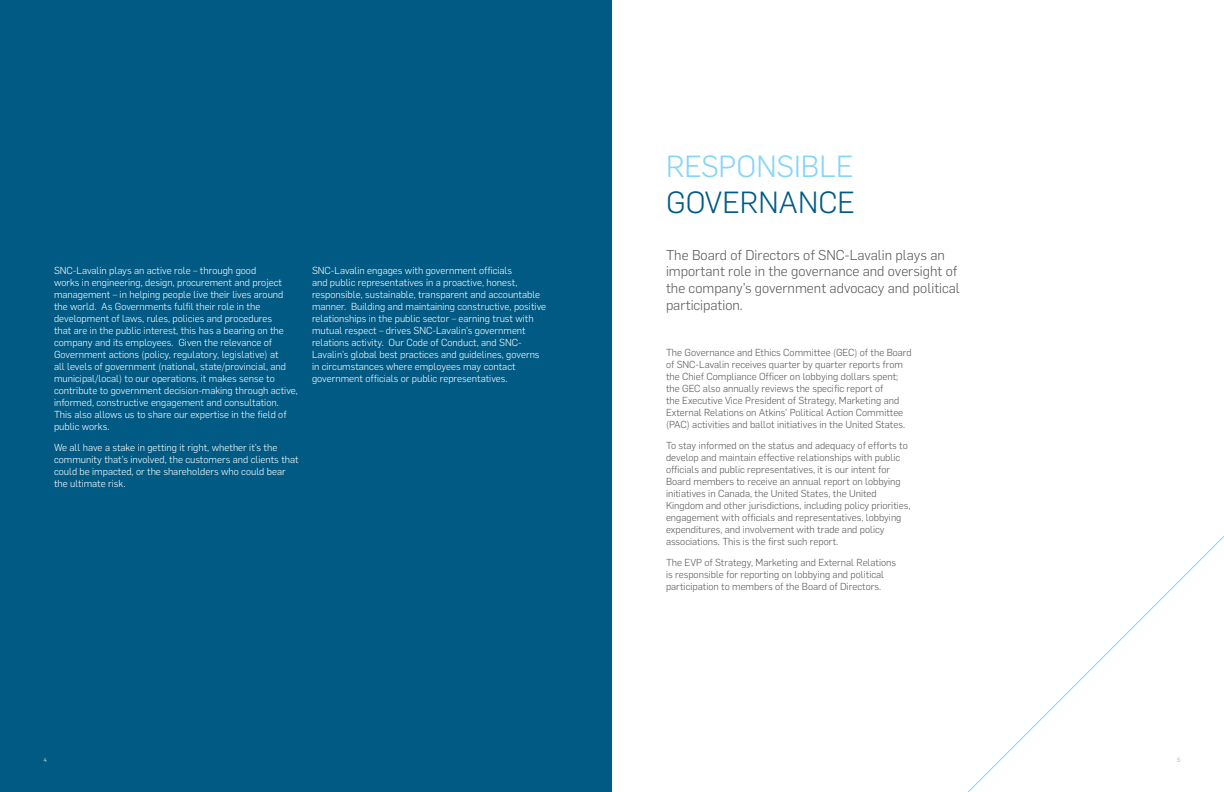
<style>
.page{position:relative;width:1224px;height:792px;background:#fff}
.page>*{position:absolute;margin:0;border:0;box-sizing:border-box;transform-origin:0 0}
.t1{font:300 30px "Flama";color:#84d5f7}
.t2{font:300 30px "Flama";color:#005a84}
.t3{font:300 14px/16.8px "Flama";color:#58595b}
.t4{font:300 10px/12px "Flama";color:#fff}
.t5{font:300 10px/12px "Flama";color:#58595b}
.t6{font:6px "Flama";color:#d5e2ed}
.t7{font:6px "Flama";color:#a7a9ac}
</style>
<div class="page">
<div style="left:0;top:0;width:612px;height:792px;background:#005a84"></div>
<svg style="left:967px;top:535px;width:257px;height:257px"></svg>
<p class="t4" style="left:54px;top:264px;width:245px">SNC-Lavalin plays an active role – through good<br>works in engineering, design, procurement and project management – in helping people live their lives around the world. As Governments fulfil their role in the development of laws, rules, policies and procedures<br>that are in the public interest, this has a bearing on the company and its employees. Given the relevance of Government actions (policy, regulatory, legislative) at<br>all levels of government (national, state/provincial, and municipal/local) to our operations, it makes sense to contribute to government decision-making through active, informed, constructive engagement and consultation.<br>This also allows us to share our expertise in the field of public works.</p>
<p class="t4" style="left:54px;top:441px;width:246px">We all have a stake in getting it right, whether it’s the community that’s involved, the customers and clients that could be impacted, or the shareholders who could bear the ultimate risk.</p>
<p class="t4" style="left:312px;top:264px;width:236px">SNC-Lavalin engages with government officials<br>and public representatives in a proactive, honest, responsible, sustainable, transparent and accountable manner. Building and maintaining constructive, positive relationships in the public sector – earning trust with mutual respect – drives SNC-Lavalin’s government relations activity. Our Code of Conduct, and SNC-Lavalin’s global best practices and guidelines, governs in circumstances where employees may contact government officials or public representatives.</p>
<h1 class="t1" style="left:666px;top:146px;width:189px">RESPONSIBLE</h1>
<h1 class="t2" style="left:666px;top:182px;width:190px">GOVERNANCE</h1>
<h2 class="t3" style="left:666px;top:245px;width:295px">The Board of Directors of SNC-Lavalin plays an important role in the governance and oversight of the company’s government advocacy and political participation.</h2>
<p class="t5" style="left:666px;top:346px;width:247px">The Governance and Ethics Committee (GEC) of the Board of SNC-Lavalin receives quarter by quarter reports from the Chief Compliance Officer on lobbying dollars spent; the GEC also annually reviews the specific report of<br>the Executive Vice President of Strategy, Marketing and External Relations on Atkins’ Political Action Committee (PAC) activities and ballot initiatives in the United States.</p>
<p class="t5" style="left:666px;top:439px;width:246px">To stay informed on the status and adequacy of efforts to develop and maintain effective relationships with public officials and public representatives, it is our intent for Board members to receive an annual report on lobbying initiatives in Canada, the United States, the United Kingdom and other jurisdictions, including policy priorities, engagement with officials and representatives, lobbying expenditures, and involvement with trade and policy associations. This is the first such report.</p>
<p class="t5" style="left:666px;top:556px;width:232px">The EVP of Strategy, Marketing and External Relations is responsible for reporting on lobbying and political participation to members of the Board of Directors.</p>
<p class="t6" style="left:43px;top:755px;width:5px">4</p>
<p class="t7" style="left:1177px;top:755px;width:5px">5</p>
</div>
